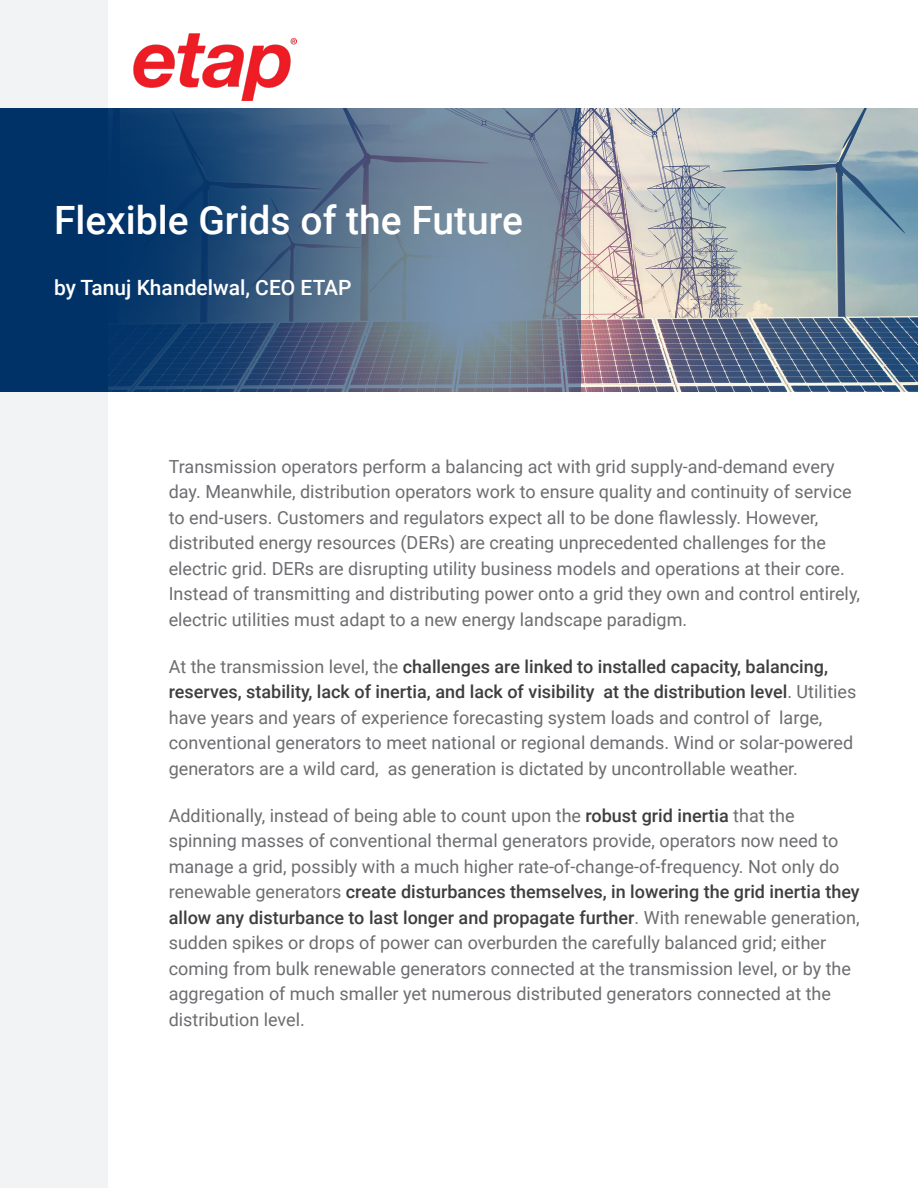
<style>
.page{position:relative;width:918px;height:1188px;background:#fff}
.page>*{position:absolute;margin:0;border:0;box-sizing:border-box;transform-origin:0 0}
.Cover_Title{font:500 39px "Roboto";color:#fff}
.Cover_Title-2{font:500 21px "Roboto";color:#fff}
.Paragraph{font:18px/25.5px "Roboto";color:#6c6d70}
.s1{font-weight:500;color:#3e3e3f}
</style>
<div class="page">
<img style="left:580px;top:108px;width:338px;height:284px">
<div style="left:0;top:0;width:108px;height:1188px;background:#f2f3f4"></div>
<svg style="left:108px;top:108px;width:472px;height:284px;background:#4a6686"></svg>
<div style="left:0;top:108px;width:108px;height:284px;background:#003268"></div>
<img style="left:134px;top:34px;width:162px;height:67px">
<p class="Cover_Title" style="left:54px;top:192px;width:471px">Flexible Grids of the Future</p>
<p class="Cover_Title-2" style="left:54px;top:273px;width:299px">by Tanuj Khandelwal, CEO ETAP</p>
<p class="Paragraph" style="left:169px;top:453px;width:693px">Transmission operators perform a balancing act with grid supply-and-demand every day. Meanwhile, distribution operators work to ensure quality and continuity of service to end-users. Customers and regulators expect all to be done flawlessly. However, distributed energy resources (DERs) are creating unprecedented challenges for the electric grid. DERs are disrupting utility business models and operations at their core.<br>Instead of transmitting and distributing power onto a grid they own and control entirely, electric utilities must adapt to a new energy landscape paradigm.</p>
<p class="Paragraph" style="left:169px;top:653px;width:689px">At the transmission level, the <span class="s1">challenges are linked to installed capacity, balancing, reserves, stability, lack of inertia, and lack of visibility at the distribution level</span>. Utilities have years and years of experience forecasting system loads and control of large, conventional generators to meet national or regional demands. Wind or solar-powered generators are a wild card, as generation is dictated by uncontrollable weather.</p>
<p class="Paragraph" style="left:169px;top:802px;width:692px">Additionally, instead of being able to count upon the <span class="s1">robust grid inertia</span> that the spinning masses of conventional thermal generators provide, operators now need to manage a grid, possibly with a much higher rate-of-change-of-frequency. Not only do renewable generators <span class="s1">create disturbances themselves, in lowering the grid inertia they allow any disturbance to last longer and propagate further</span>. With renewable generation, sudden spikes or drops of power can overburden the carefully balanced grid; either coming from bulk renewable generators connected at the transmission level, or by the aggregation of much smaller yet numerous distributed generators connected at the distribution level.</p>
</div>
